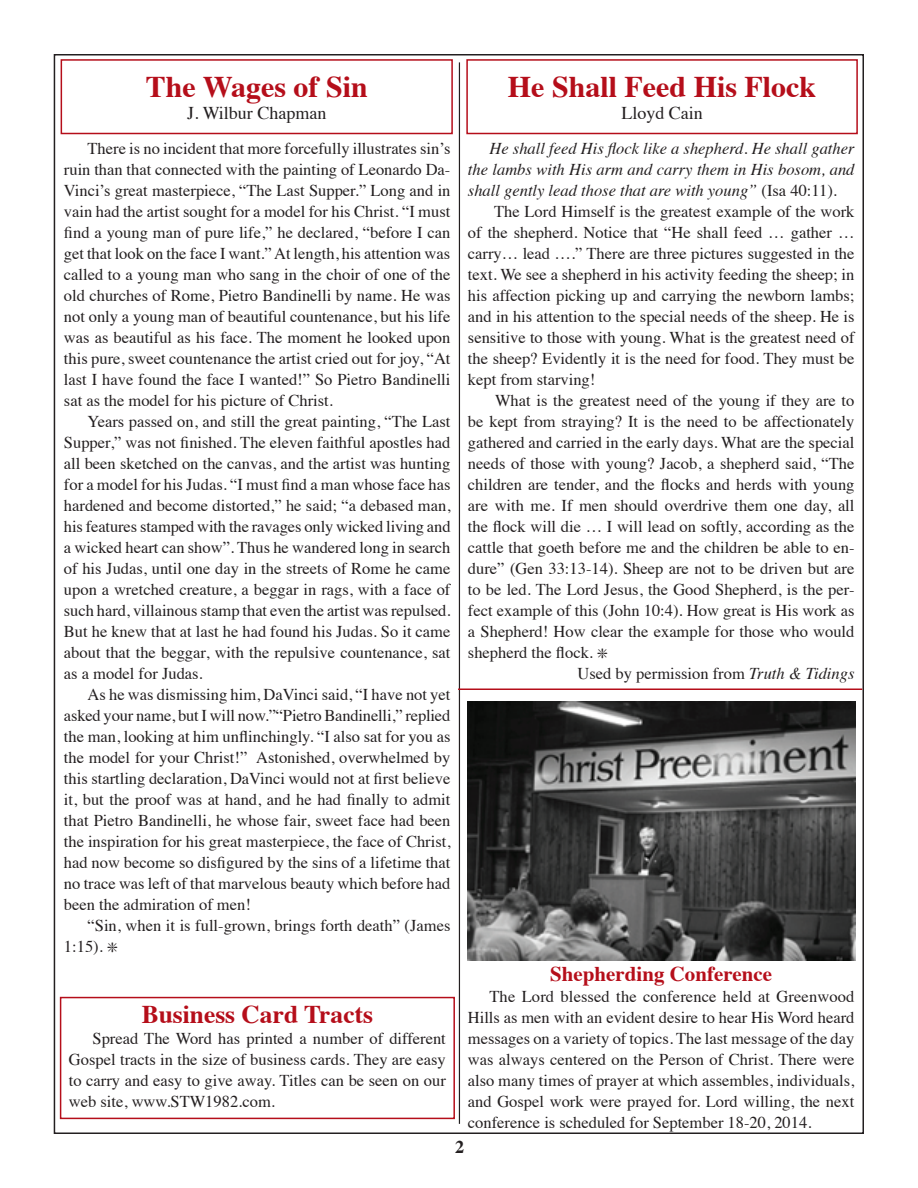
<style>
.page{position:relative;width:918px;height:1188px;background:#fff}
.page>*{position:absolute;margin:0;border:0;box-sizing:border-box;transform-origin:0 0}
.t1{font:700 30px "Times";color:#b50e1a}
.t2{font:700 25.5px "Times";color:#b50e1a}
.t3{font:700 21px "Times";color:#b50e1a}
.t4{font:18px "Times";color:#231f20}
.t5{font:700 18px "Times";color:#231f20}
.t6{font:16.5px/21px "Times";color:#231f20;text-align:justify}
.t7{font:italic 16.5px/21px "Times";color:#231f20;text-align:justify}
.s1{font-style:normal}
.s2{font-style:italic}
</style>
<div class="page">
<hr style="left:459px;top:62px;width:1px;height:1062px;background:#231f20">
<div style="left:466px;top:59px;width:392px;height:75px;border:2px solid #b50e1a"></div>
<hr style="left:458px;top:688px;width:404px;height:2px;background:#b50e1a">
<div style="left:61px;top:59px;width:392px;height:75px;border:2px solid #b50e1a"></div>
<div style="left:60px;top:997px;width:395px;height:122px;border:2px solid #b50e1a"></div>
<img style="left:467px;top:701px;width:389px;height:260px">
<h1 class="t1" style="left:146px;top:58px;width:224px">The Wages of Sin</h1>
<p class="t4" style="left:187px;top:96px;width:141px">J. Wilbur Chapman</p>
<p class="t6" style="left:64px;top:137px;width:388px;text-indent:24px">There is no incident that more forcefully illustrates sin’s ruin than that connected with the painting of Leonardo Da-Vinci’s great masterpiece, “The Last Supper.” Long and in vain had the artist sought for a model for his Christ. “I must find a young man of pure life,” he declared, “before I can get that look on the face I want.” At length, his attention was called to a young man who sang in the choir of one of the old churches of Rome, Pietro Bandinelli by name. He was not only a young man of beautiful countenance, but his life was as beautiful as his face. The moment he looked upon this pure, sweet countenance the artist cried out for joy, “At last I have found the face I wanted!” So Pietro Bandinelli sat as the model for his picture of Christ.</p>
<p class="t6" style="left:64px;top:410px;width:388px;text-indent:24px">Years passed on, and still the great painting, “The Last Supper,” was not finished. The eleven faithful apostles had all been sketched on the canvas, and the artist was hunting for a model for his Judas. “I must find a man whose face has hardened and become distorted,” he said; “a debased man, his features stamped with the ravages only wicked living and a wicked heart can show”. Thus he wandered long in search of his Judas, until one day in the streets of Rome he came upon a wretched creature, a beggar in rags, with a face of such hard, villainous stamp that even the artist was repulsed.<br>But he knew that at last he had found his Judas. So it came about that the beggar, with the repulsive countenance, sat as a model for Judas.</p>
<p class="t6" style="left:64px;top:683px;width:388px;text-indent:24px">As he was dismissing him, DaVinci said, “I have not yet asked your name, but I will now.”“Pietro Bandinelli,” replied the man, looking at him unflinchingly. “I also sat for you as the model for your Christ!” Astonished, overwhelmed by this startling declaration, DaVinci would not at first believe it, but the proof was at hand, and he had finally to admit that Pietro Bandinelli, he whose fair, sweet face had been the inspiration for his great masterpiece, the face of Christ, had now become so disfigured by the sins of a lifetime that no trace was left of that marvelous beauty which before had been the admiration of men!</p>
<p class="t6" style="left:64px;top:914px;width:388px;text-indent:24px">“Sin, when it is full-grown, brings forth death” (James<br>1:15). ❇</p>
<h2 class="t2" style="left:142px;top:990px;width:233px">Business Card Tracts</h2>
<p class="t6" style="left:69px;top:1026px;width:378px;text-indent:24px">Spread The Word has printed a number of different Gospel tracts in the size of business cards. They are easy to carry and easy to give away. Titles can be seen on our web site, www.STW1982.com.</p>
<h1 class="t1" style="left:508px;top:58px;width:310px">He Shall Feed His Flock</h1>
<p class="t4" style="left:621px;top:96px;width:83px">Lloyd Cain</p>
<p class="t7" style="left:468px;top:137px;width:388px;text-indent:22px">He shall feed His flock like a shepherd. He shall gather the lambs with His arm and carry them in His bosom, and shall gently lead those that are with young” <span class="s1">(Isa 40:11).</span></p>
<p class="t6" style="left:468px;top:200px;width:388px;text-indent:26px">The Lord Himself is the greatest example of the work of the shepherd. Notice that “He shall feed … gather … carry… lead ….” There are three pictures suggested in the text. We see a shepherd in his activity feeding the sheep; in his affection picking up and carrying the newborn lambs; and in his attention to the special needs of the sheep. He is sensitive to those with young. What is the greatest need of the sheep? Evidently it is the need for food. They must be kept from starving!</p>
<p class="t6" style="left:495px;top:389px;width:361px">What is the greatest need of the young if they are to</p>
<p class="t6" style="left:468px;top:410px;width:388px">be kept from straying? It is the need to be affectionately</p>
<p class="t6" style="left:468px;top:431px;width:388px">gathered and carried in the early days. What are the special</p>
<p class="t6" style="left:468px;top:452px;width:388px">needs of those with young? Jacob, a shepherd said, “The</p>
<p class="t6" style="left:468px;top:473px;width:388px">children are tender, and the flocks and herds with young</p>
<p class="t6" style="left:468px;top:494px;width:388px">are with me. If men should overdrive them one day, all</p>
<p class="t6" style="left:468px;top:515px;width:388px">the flock will die … I will lead on softly, according as the</p>
<p class="t6" style="left:468px;top:536px;width:388px">cattle that goeth before me and the children be able to en-</p>
<p class="t6" style="left:468px;top:557px;width:388px">dure” (Gen 33:13-14). Sheep are not to be driven but are</p>
<p class="t6" style="left:468px;top:578px;width:388px">to be led. The Lord Jesus, the Good Shepherd, is the per-</p>
<p class="t6" style="left:468px;top:599px;width:388px">fect example of this (John 10:4). How great is His work as</p>
<p class="t6" style="left:468px;top:620px;width:388px">a Shepherd! How clear the example for those who would</p>
<p class="t6" style="left:468px;top:641px;width:127px">shepherd the flock.</p>
<p class="t6" style="left:578px;top:662px;width:278px">Used by permission from <span class="s2">Truth &amp; Tidings</span></p>
<p class="t3" style="left:550px;top:954px;width:223px">Shepherding Conference</p>
<p class="t6" style="left:468px;top:985px;width:388px;text-indent:22px">The Lord blessed the conference held at Greenwood Hills as men with an evident desire to hear His Word heard messages on a variety of topics. The last message of the day was always centered on the Person of Christ. There were also many times of prayer at which assembles, individuals, and Gospel work were prayed for. Lord willing, the next conference is scheduled for September 18-20, 2014.</p>
<p class="t5" style="left:455px;top:1130px;width:10px">2</p>
</div>
